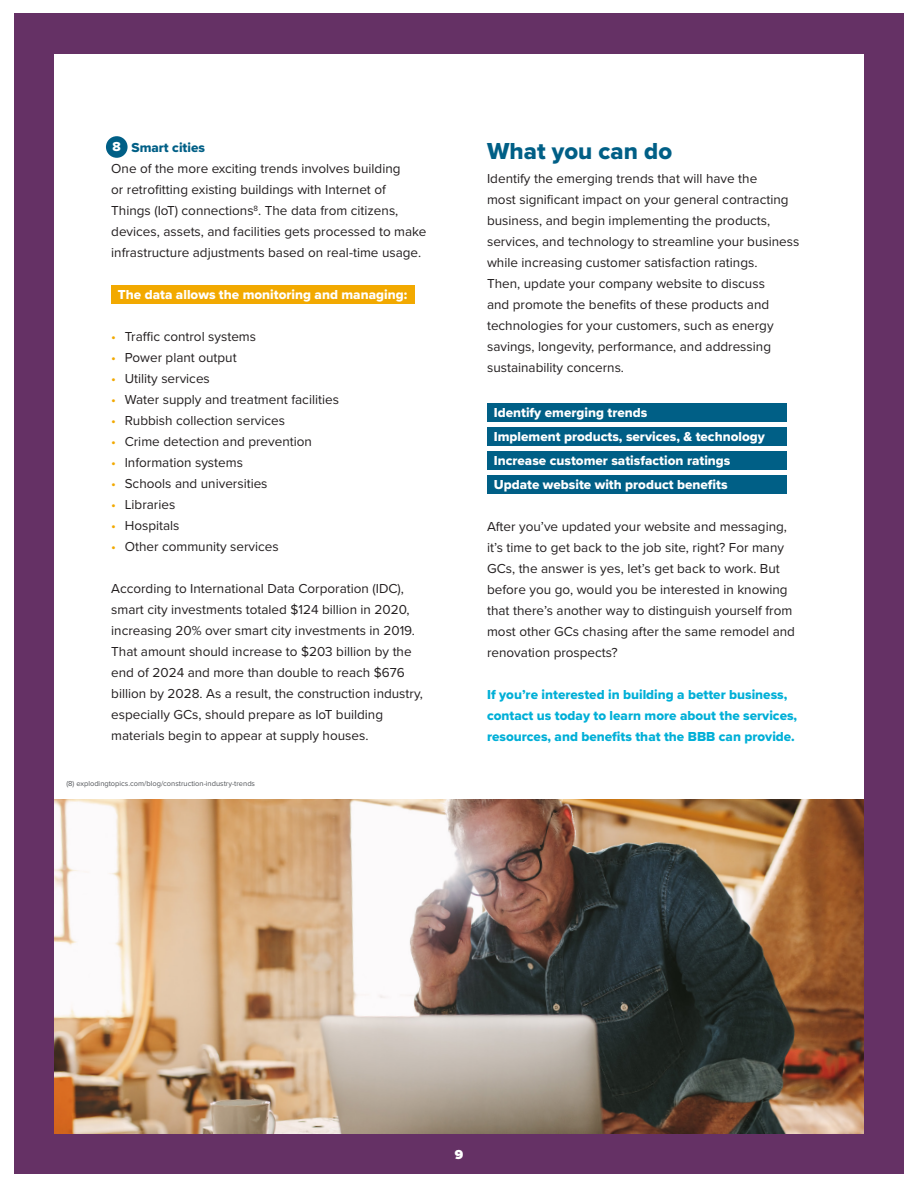
<style>
.page{position:relative;width:918px;height:1188px;background:#fff}
.page>*{position:absolute;margin:0;border:0;box-sizing:border-box;transform-origin:0 0}
.t1{font:24px "Proxima Nova Extrabld";color:#005f86}
.t2{font:13.5px/21px "Proxima Nova";color:#231f20}
.t3{font:13.5px "Proxima Nova Extrabld";color:#fff}
.t4{font:13.5px/21px "Proxima Nova Extrabld";color:#00afd7}
.t5{font:13.5px "Proxima Nova Extrabld";color:#005f86}
.t6{font:900 13.5px "Proxima Nova";color:#fff}
.t7{font:7.5px "Proxima Nova";color:#53565a}
.s1{color:#f2a900}
</style>
<div class="page">
<div style="left:14px;top:14px;width:890px;height:1160px;background:#653165"></div>
<div style="left:54px;top:54px;width:810px;height:1080px;background:#fff"></div>
<div style="left:111px;top:285px;width:304px;height:19px;background:#f2a900"></div>
<div style="left:106px;top:136px;width:22px;height:22px;background:#005f86;border-radius:50%"></div>
<div style="left:487px;top:404px;width:299px;height:18px;background:#005f86"></div>
<div style="left:487px;top:452px;width:299px;height:18px;background:#005f86"></div>
<div style="left:487px;top:476px;width:299px;height:18px;background:#005f86"></div>
<div style="left:487px;top:428px;width:299px;height:18px;background:#005f86"></div>
<img style="left:54px;top:799px;width:810px;height:335px">
<p class="t3" style="left:113px;top:137px;width:10px">8</p>
<p class="t5" style="left:131px;top:138px;width:75px">Smart cities</p>
<p class="t2" style="left:111px;top:158px;width:317px">One of the more exciting trends involves building<br>or retrofitting existing buildings with Internet of Things (IoT) connections<sup>8</sup>. The data from citizens, devices, assets, and facilities gets processed to make infrastructure adjustments based on real-time usage.</p>
<p class="t3" style="left:118px;top:285px;width:291px">The data allows the monitoring and managing:</p>
<p class="t2" style="left:111px;top:326px;width:146px"><span class="s1">•</span> Traffic control systems</p>
<p class="t2" style="left:111px;top:347px;width:127px"><span class="s1">•</span> Power plant output</p>
<p class="t2" style="left:111px;top:368px;width:100px"><span class="s1">•</span> Utility services</p>
<p class="t2" style="left:111px;top:389px;width:229px"><span class="s1">•</span> Water supply and treatment facilities</p>
<p class="t2" style="left:111px;top:410px;width:175px"><span class="s1">•</span> Rubbish collection services</p>
<p class="t2" style="left:111px;top:431px;width:202px"><span class="s1">•</span> Crime detection and prevention</p>
<p class="t2" style="left:111px;top:452px;width:133px"><span class="s1">•</span> Information systems</p>
<p class="t2" style="left:111px;top:473px;width:158px"><span class="s1">•</span> Schools and universities</p>
<p class="t2" style="left:111px;top:494px;width:66px"><span class="s1">•</span> Libraries</p>
<p class="t2" style="left:111px;top:515px;width:70px"><span class="s1">•</span> Hospitals</p>
<p class="t2" style="left:111px;top:536px;width:169px"><span class="s1">•</span> Other community services</p>
<p class="t2" style="left:111px;top:578px;width:313px">According to International Data Corporation (IDC), smart city investments totaled $124 billion in 2020, increasing 20% over smart city investments in 2019.<br>That amount should increase to $203 billion by the end of 2024 and more than double to reach $676 billion by 2028. As a result, the construction industry, especially GCs, should prepare as IoT building materials begin to appear at supply houses.</p>
<p class="t7" style="left:66px;top:778px;width:190px">(8) explodingtopics.com/blog/construction-industry-trends</p>
<p class="t1" style="left:487px;top:133px;width:187px">What you can do</p>
<p class="t2" style="left:487px;top:168px;width:314px">Identify the emerging trends that will have the<br>most significant impact on your general contracting business, and begin implementing the products, services, and technology to streamline your business while increasing customer satisfaction ratings.<br>Then, update your company website to discuss<br>and promote the benefits of these products and technologies for your customers, such as energy savings, longevity, performance, and addressing sustainability concerns.</p>
<p class="t3" style="left:494px;top:403px;width:155px">Identify emerging trends</p>
<p class="t3" style="left:494px;top:427px;width:273px">Implement products, services, &amp; technology</p>
<p class="t3" style="left:494px;top:451px;width:238px">Increase customer satisfaction ratings</p>
<p class="t3" style="left:494px;top:475px;width:235px">Update website with product benefits</p>
<p class="t2" style="left:487px;top:516px;width:310px">After you’ve updated your website and messaging, it’s time to get back to the job site, right? For many GCs, the answer is yes, let’s get back to work. But before you go, would you be interested in knowing that there’s another way to distinguish yourself from most other GCs chasing after the same remodel and renovation prospects?</p>
<p class="t4" style="left:487px;top:684px;width:312px">If you’re interested in building a better business, contact us today to learn more about the services, resources, and benefits that the BBB can provide.</p>
<p class="t6" style="left:455px;top:1145px;width:10px">9</p>
</div>
